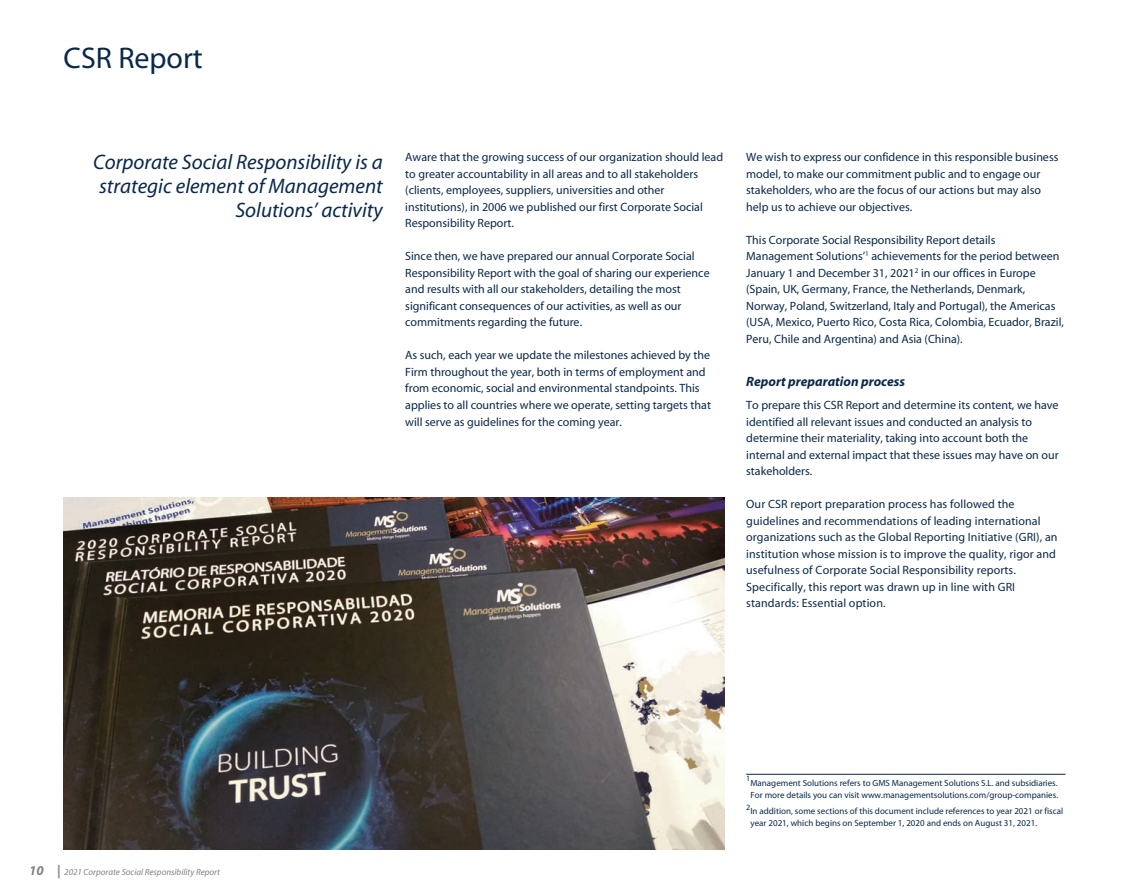
<style>
.page{position:relative;width:1148px;height:893px;background:#fff}
.page>*{position:absolute;margin:0;border:0;box-sizing:border-box;transform-origin:0 0}
.t1{font:30px "Myriad";color:#0a294a}
.t2{font:italic 21px/24px "Myriad";color:#0a294a;text-align:right}
.t3{font:italic 700 13.5px "Myriad";color:#0a294a}
.t4{font:12px/16.5px "Myriad";color:#0a294a}
.t5{font:9px/12px "Myriad";color:#0a294a}
.t6{font:italic 9px "Myriad";color:#808285}
.t7{font:8.1px "Myriad";color:#0a294a}
.s1{font-weight:700;font-size:13.5px}
</style>
<div class="page">
<hr style="left:746px;top:774px;width:319px;height:1px;background:#0a294a">
<img style="left:64px;top:498px;width:660px;height:351px">
<h1 class="t1" style="left:64px;top:43px;width:141px">CSR Report</h1>
<h2 class="t2" style="left:93px;top:151px;width:291px">Corporate Social Responsibility is a strategic element of Management<br>Solutions’ activity</h2>
<p class="t4" style="left:405px;top:150px;width:319px">Aware that the growing success of our organization should lead to greater accountability in all areas and to all stakeholders (clients, employees, suppliers, universities and other institutions), in 2006 we published our first Corporate Social Responsibility Report.</p>
<p class="t4" style="left:405px;top:249px;width:306px">Since then, we have prepared our annual Corporate Social Responsibility Report with the goal of sharing our experience and results with all our stakeholders, detailing the most significant consequences of our activities, as well as our commitments regarding the future.</p>
<p class="t4" style="left:405px;top:348px;width:307px">As such, each year we update the milestones achieved by the Firm throughout the year, both in terms of employment and from economic, social and environmental standpoints. This applies to all countries where we operate, setting targets that will serve as guidelines for the coming year.</p>
<p class="t4" style="left:746px;top:150px;width:314px">We wish to express our confidence in this responsible business model, to make our commitment public and to engage our stakeholders, who are the focus of our actions but may also help us to achieve our objectives.</p>
<p class="t4" style="left:746px;top:232px;width:319px">This Corporate Social Responsibility Report details Management Solutions’<sup>1</sup> achievements for the period between January 1 and December 31, 2021<sup>2</sup> in our offices in Europe (Spain, UK, Germany, France, the Netherlands, Denmark, Norway, Poland, Switzerland, Italy and Portugal), the Americas (USA, Mexico, Puerto Rico, Costa Rica, Colombia, Ecuador, Brazil, Peru, Chile and Argentina) and Asia (China).</p>
<p class="t3" style="left:746px;top:375px;width:160px">Report preparation process</p>
<p class="t4" style="left:746px;top:397px;width:314px">To prepare this CSR Report and determine its content, we have identified all relevant issues and conducted an analysis to determine their materiality, taking into account both the internal and external impact that these issues may have on our stakeholders.</p>
<p class="t4" style="left:746px;top:496px;width:313px">Our CSR report preparation process has followed the guidelines and recommendations of leading international organizations such as the Global Reporting Initiative (GRI), an institution whose mission is to improve the quality, rigor and usefulness of Corporate Social Responsibility reports.<br>Specifically, this report was drawn up in line with GRI standards: Essential option.</p>
<p class="t6" style="left:29px;top:868px;width:192px"><span class="s1">10 |</span> 2021 Corporate Social Responsibility Report</p>
<p class="t7" style="left:746px;top:774px;width:6px">1</p>
<p class="t5" style="left:750px;top:777px;width:309px">Management Solutions refers to GMS Management Solutions S.L. and subsidiaries.<br>For more details you can visit www.managementsolutions.com/group-companies.</p>
<p class="t7" style="left:746px;top:803px;width:6px">2</p>
<p class="t5" style="left:750px;top:805px;width:314px">In addition, some sections of this document include references to year 2021 or fiscal year 2021, which begins on September 1, 2020 and ends on August 31, 2021.</p>
</div>
